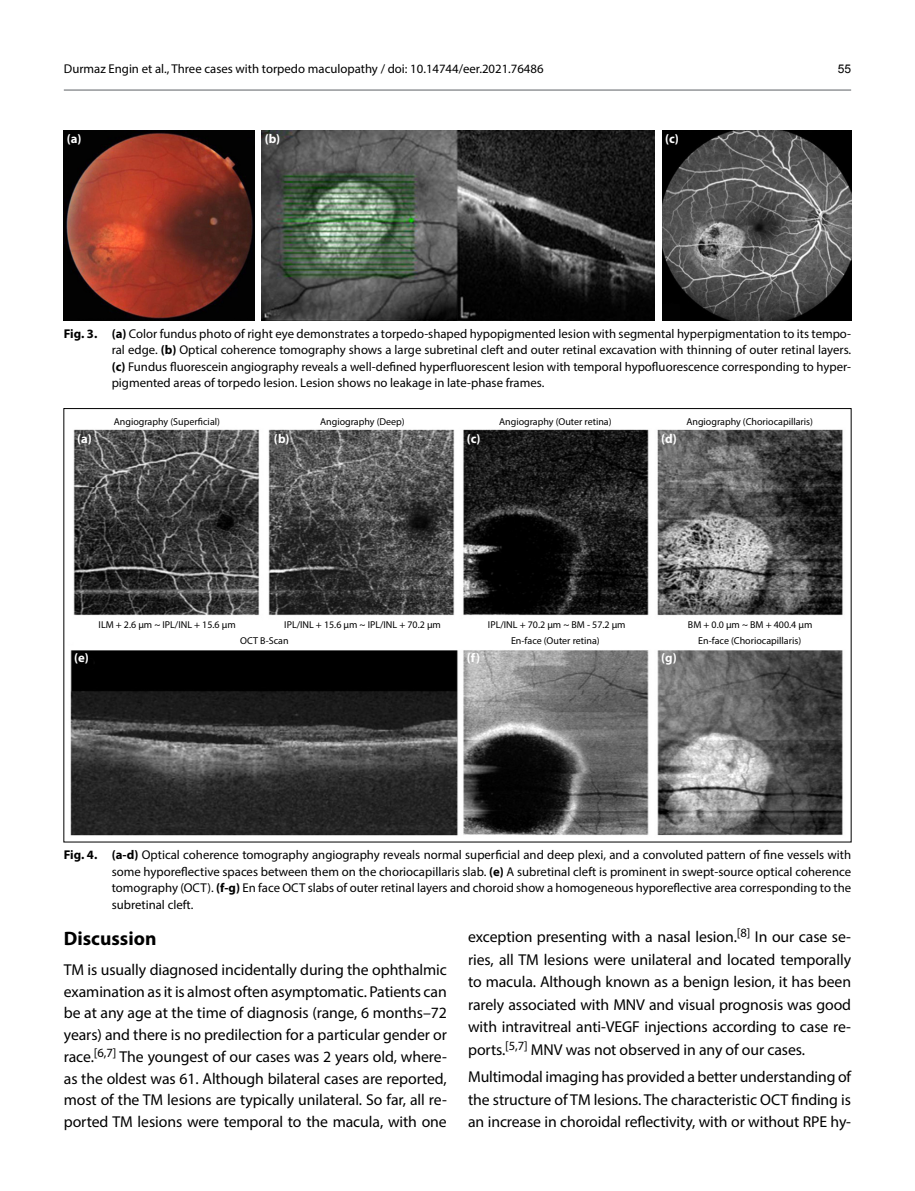
<style>
.page{position:relative;width:915px;height:1191px;background:#fff}
.page>*{position:absolute;margin:0;border:0;box-sizing:border-box;transform-origin:0 0}
.t1{font:700 19.5px "Myriad Pro";color:#000}
.t2{font:15.75px/21.8px "Myriad Pro";letter-spacing:-.005em;color:#000;text-align:justify}
.t3{font:12.75px/16.5px "Myriad Pro";color:#000;text-align:justify}
.t4{font:700 12.75px "Myriad Pro";color:#fff}
.t5{font:12px "Arial";color:#000}
.t6{font:10.05px "Myriad Pro";color:#000}
.s1{font-weight:700}
</style>
<div class="page">
<hr style="left:64px;top:89px;width:786px;height:2px;background:#939598">
<img style="left:64px;top:131px;width:190px;height:189px">
<img style="left:261px;top:131px;width:393px;height:189px">
<img style="left:662px;top:131px;width:188px;height:189px">
<img style="left:70px;top:429px;width:773px;height:407px">
<p class="t3" style="left:64px;top:61px;width:481px">Durmaz Engin et al., Three cases with torpedo maculopathy / doi: 10.14744/eer.2021.76486</p>
<p class="t5" style="left:837px;top:60px;width:15px">55</p>
<p class="t4" style="left:67px;top:131px;width:16px">(a)</p>
<p class="t4" style="left:264px;top:131px;width:17px">(b)</p>
<p class="t4" style="left:664px;top:131px;width:15px">(c)</p>
<p class="t3" style="left:112px;top:325px;width:740px;text-indent:-48px"><span class="s1">Fig. 3. (a)</span> Color fundus photo of right eye demonstrates a torpedo-shaped hypopigmented lesion with segmental hyperpigmentation to its tempo&shy;ral edge. <span class="s1">(b)</span> Optical coherence tomography shows a large subretinal cleft and outer retinal excavation with thinning of outer retinal layers. <span class="s1">(c)</span> Fundus fluorescein angiography reveals a well-defined hyperfluorescent lesion with temporal hypofluorescence corresponding to hyper&shy;pigmented areas of torpedo lesion. Lesion shows no leakage in late-phase frames.</p>
<p class="t4" style="left:77px;top:430px;width:16px">(a)</p>
<p class="t6" style="left:114px;top:415px;width:108px">Angiography (Superficial)</p>
<p class="t6" style="left:320px;top:415px;width:86px">Angiography (Deep)</p>
<p class="t6" style="left:499px;top:415px;width:114px">Angiography (Outer retina)</p>
<p class="t4" style="left:274px;top:430px;width:17px">(b)</p>
<p class="t4" style="left:466px;top:430px;width:15px">(c)</p>
<p class="t4" style="left:661px;top:430px;width:17px">(d)</p>
<p class="t6" style="left:686px;top:415px;width:128px">Angiography (Choriocapillaris)</p>
<p class="t6" style="left:99px;top:618px;width:139px">ILM + 2.6 µm ~ IPL/INL + 15.6 µm</p>
<p class="t6" style="left:284px;top:618px;width:158px">IPL/INL + 15.6 µm ~ IPL/INL + 70.2 µm</p>
<p class="t6" style="left:488px;top:618px;width:139px">IPL/INL + 70.2 µm ~ BM - 57.2 µm</p>
<p class="t6" style="left:687px;top:618px;width:126px">BM + 0.0 µm ~ BM + 400.4 µm</p>
<p class="t6" style="left:240px;top:634px;width:50px">OCT B-Scan</p>
<p class="t6" style="left:511px;top:634px;width:90px">En-face (Outer retina)</p>
<p class="t6" style="left:698px;top:634px;width:104px">En-face (Choriocapillaris)</p>
<p class="t4" style="left:74px;top:650px;width:16px">(e)</p>
<p class="t4" style="left:466px;top:650px;width:15px">(f)</p>
<p class="t4" style="left:661px;top:650px;width:17px">(g)</p>
<p class="t3" style="left:112px;top:846px;width:740px;text-indent:-48px"><span class="s1">Fig. 4. (a-d)</span> Optical coherence tomography angiography reveals normal superficial and deep plexi, and a convoluted pattern of fine vessels with some hyporeflective spaces between them on the choriocapillaris slab. <span class="s1">(e)</span> A subretinal cleft is prominent in swept-source optical coherence tomography (OCT). <span class="s1">(f-g)</span> En face OCT slabs of outer retinal layers and choroid show a homogeneous hyporeflective area corresponding to the subretinal cleft.</p>
<h1 class="t1" style="left:64px;top:925px;width:94px">Discussion</h1>
<p class="t2" style="left:64px;top:958px;width:384px">TM is usually diagnosed incidentally during the ophthalmic examination as it is almost often asymptomatic. Patients can be at any age at the time of diagnosis (range, 6 months–72 years) and there is no predilection for a particular gender or race.<sup>[6,7]</sup> The youngest of our cases was 2 years old, where&shy;as the oldest was 61. Although bilateral cases are reported, most of the TM lesions are typically unilateral. So far, all re&shy;ported TM lesions were temporal to the macula, with one</p>
<p class="t2" style="left:468px;top:925px;width:384px;line-height:22.6px">exception presenting with a nasal lesion.<sup>[8]</sup> In our case se&shy;ries, all TM lesions were unilateral and located temporally to macula. Although known as a benign lesion, it has been rarely associated with MNV and visual prognosis was good with intravitreal anti-VEGF injections according to case re&shy;ports.<sup>[5,7]</sup> MNV was not observed in any of our cases.</p>
<p class="t2" style="left:468px;top:1065px;width:384px;line-height:22.6px">Multimodal imaging has provided a better understanding of the structure of TM lesions. The characteristic OCT finding is an increase in choroidal reflectivity, with or without RPE hy-</p>
</div>
